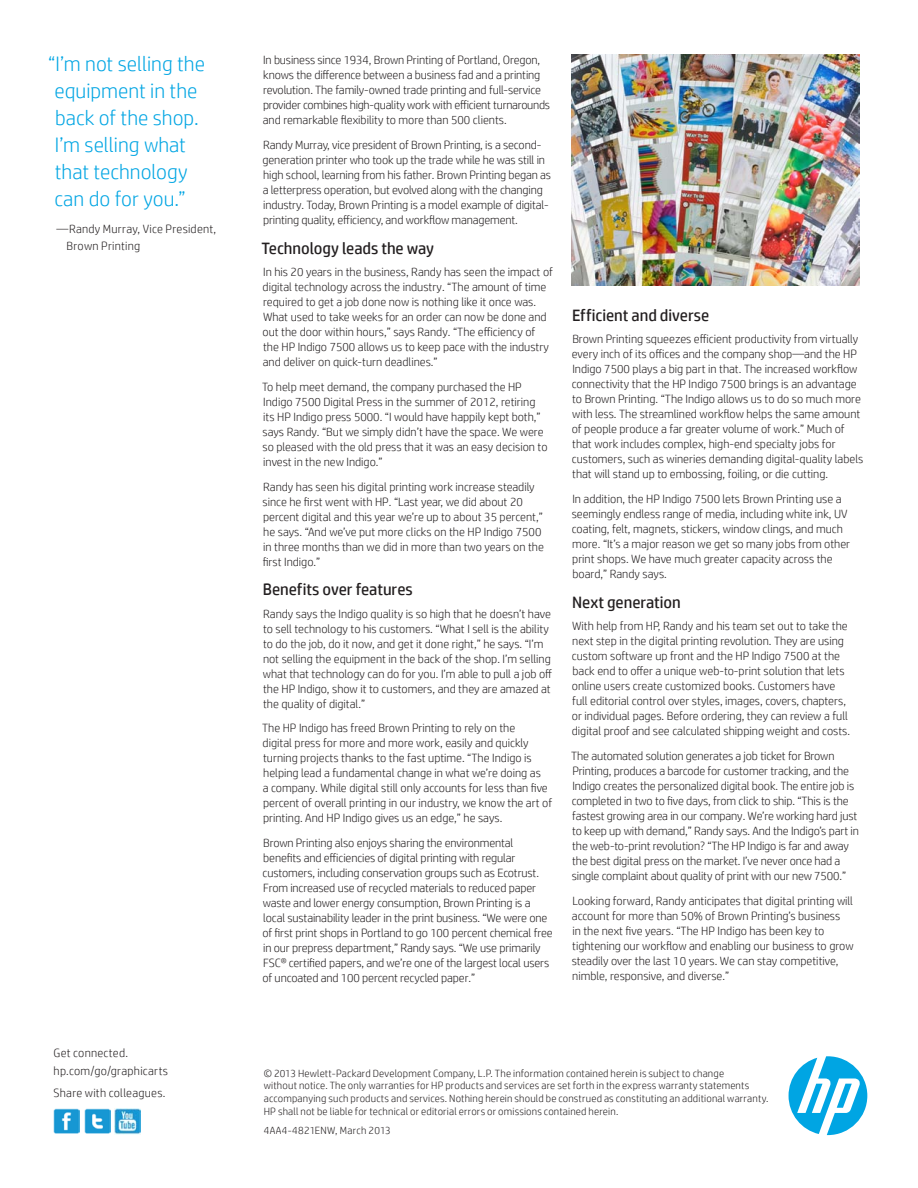
<style>
.page{position:relative;width:918px;height:1188px;background:#fff}
.page>*{position:absolute;margin:0;border:0;box-sizing:border-box;transform-origin:0 0}
.Pull_Quote{font:300 21px/27px "HP Simplified ME";color:#00a5e3}
.Sub_Heads{font:16.5px "HP Simplified ME";letter-spacing:-.005em;color:#231f20}
.main-_body{font:300 12px/15px "HP Simplified ME";letter-spacing:-.005em;color:#231f20}
.main-_body-2{font:300 12px/18px "HP Simplified ME";letter-spacing:.02em;color:#231f20}
.PullQuote_Source{font:300 12px/16.5px "HP Simplified ME";letter-spacing:.02em;color:#231f20}
.main-_body-3{font:300 10.5px/12.6px "HP Simplified ME";letter-spacing:.015em;color:#231f20}
</style>
<div class="page">
<img style="left:572px;top:54px;width:288px;height:232px">
<img style="left:54px;top:1108px;width:26px;height:26px">
<img style="left:84px;top:1108px;width:26px;height:26px">
<img style="left:115px;top:1108px;width:26px;height:27px">
<svg style="left:789px;top:1056px;width:78px;height:79px"></svg>
<p class="Pull_Quote" style="left:55px;top:50px;width:152px;text-indent:-6px">“I’m not selling the equipment in the back of the shop.<br>I’m selling what that technology can do for you.”</p>
<p class="PullQuote_Source" style="left:67px;top:221px;width:151px;text-indent:-10px">—Randy Murray, Vice President,<br>Brown Printing</p>
<p class="main-_body-2" style="left:54px;top:1043px;width:116px">Get connected. hp.com/go/graphicarts</p>
<p class="main-_body-2" style="left:54px;top:1084px;width:113px">Share with colleagues.</p>
<p class="main-_body" style="left:263px;top:53px;width:289px">In business since 1934, Brown Printing of Portland, Oregon, knows the difference between a business fad and a printing revolution. The family-owned trade printing and full-service provider combines high-quality work with efficient turnarounds and remarkable flexibility to more than 500 clients.</p>
<p class="main-_body" style="left:263px;top:138px;width:290px">Randy Murray, vice president of Brown Printing, is a second&shy;generation printer who took up the trade while he was still in high school, learning from his father. Brown Printing began as a letterpress operation, but evolved along with the changing industry. Today, Brown Printing is a model example of digital&shy;printing quality, efficiency, and workflow management.</p>
<p class="Sub_Heads" style="left:262px;top:238px;width:174px">Technology leads the way</p>
<p class="main-_body" style="left:263px;top:264px;width:292px">In his 20 years in the business, Randy has seen the impact of digital technology across the industry. “The amount of time required to get a job done now is nothing like it once was.<br>What used to take weeks for an order can now be done and out the door within hours,” says Randy. “The efficiency of the HP Indigo 7500 allows us to keep pace with the industry and deliver on quick-turn deadlines.”</p>
<p class="main-_body" style="left:262px;top:379px;width:287px">To help meet demand, the company purchased the HP Indigo 7500 Digital Press in the summer of 2012, retiring its HP Indigo press 5000. “I would have happily kept both,” says Randy. “But we simply didn’t have the space. We were so pleased with the old press that it was an easy decision to invest in the new Indigo.”</p>
<p class="main-_body" style="left:263px;top:479px;width:283px">Randy has seen his digital printing work increase steadily since he first went with HP. “Last year, we did about 20 percent digital and this year we’re up to about 35 percent,” he says. “And we’ve put more clicks on the HP Indigo 7500 in three months than we did in more than two years on the first Indigo.”</p>
<p class="Sub_Heads" style="left:263px;top:580px;width:151px">Benefits over features</p>
<p class="main-_body" style="left:263px;top:606px;width:291px">Randy says the Indigo quality is so high that he doesn’t have to sell technology to his customers. “What I sell is the ability to do the job, do it now, and get it done right,” he says. “I’m not selling the equipment in the back of the shop. I’m selling what that technology can do for you. I’m able to pull a job off the HP Indigo, show it to customers, and they are amazed at the quality of digital.”</p>
<p class="main-_body" style="left:262px;top:721px;width:292px">The HP Indigo has freed Brown Printing to rely on the<br>digital press for more and more work, easily and quickly turning projects thanks to the fast uptime. “The Indigo is helping lead a fundamental change in what we’re doing as<br>a company. While digital still only accounts for less than five percent of overall printing in our industry, we know the art of printing. And HP Indigo gives us an edge,” he says.</p>
<p class="main-_body" style="left:263px;top:835px;width:292px">Brown Printing also enjoys sharing the environmental benefits and efficiencies of digital printing with regular customers, including conservation groups such as Ecotrust.<br>From increased use of recycled materials to reduced paper waste and lower energy consumption, Brown Printing is a local sustainability leader in the print business. “We were one of first print shops in Portland to go 100 percent chemical free in our prepress department,” Randy says. “We use primarily FSC® certified papers, and we’re one of the largest local users of uncoated and 100 percent recycled paper.”</p>
<p class="Sub_Heads" style="left:572px;top:306px;width:139px">Efficient and diverse</p>
<p class="main-_body" style="left:572px;top:332px;width:293px">Brown Printing squeezes efficient productivity from virtually every inch of its offices and the company shop—and the HP Indigo 7500 plays a big part in that. The increased workflow connectivity that the HP Indigo 7500 brings is an advantage to Brown Printing. “The Indigo allows us to do so much more with less. The streamlined workflow helps the same amount of people produce a far greater volume of work.” Much of that work includes complex, high-end specialty jobs for customers, such as wineries demanding digital-quality labels that will stand up to embossing, foiling, or die cutting.</p>
<p class="main-_body" style="left:572px;top:492px;width:280px">In addition, the HP Indigo 7500 lets Brown Printing use a seemingly endless range of media, including white ink, UV coating, felt, magnets, stickers, window clings, and much more. “It’s a major reason we get so many jobs from other print shops. We have much greater capacity across the board,” Randy says.</p>
<p class="Sub_Heads" style="left:572px;top:592px;width:110px">Next generation</p>
<p class="main-_body" style="left:572px;top:619px;width:280px">With help from HP, Randy and his team set out to take the next step in the digital printing revolution. They are using custom software up front and the HP Indigo 7500 at the back end to offer a unique web-to-print solution that lets online users create customized books. Customers have full editorial control over styles, images, covers, chapters, or individual pages. Before ordering, they can review a full digital proof and see calculated shipping weight and costs.</p>
<p class="main-_body" style="left:571px;top:748px;width:289px">The automated solution generates a job ticket for Brown Printing, produces a barcode for customer tracking, and the Indigo creates the personalized digital book. The entire job is completed in two to five days, from click to ship. “This is the fastest growing area in our company. We’re working hard just to keep up with demand,” Randy says. And the Indigo’s part in the web-to-print revolution? “The HP Indigo is far and away the best digital press on the market. I’ve never once had a single complaint about quality of print with our new 7500.”</p>
<p class="main-_body" style="left:572px;top:893px;width:283px">Looking forward, Randy anticipates that digital printing will account for more than 50% of Brown Printing’s business<br>in the next five years. “The HP Indigo has been key to tightening our workflow and enabling our business to grow steadily over the last 10 years. We can stay competitive, nimble, responsive, and diverse.”</p>
<p class="main-_body-3" style="left:264px;top:1067px;width:506px">© 2013 Hewlett-Packard Development Company, L.P. The information contained herein is subject to change<br>without notice. The only warranties for HP products and services are set forth in the express warranty statements accompanying such products and services. Nothing herein should be construed as constituting an additional warranty.<br>HP shall not be liable for technical or editorial errors or omissions contained herein.</p>
<p class="main-_body-3" style="left:264px;top:1124px;width:129px">4AA4-4821ENW, March 2013</p>
</div>
